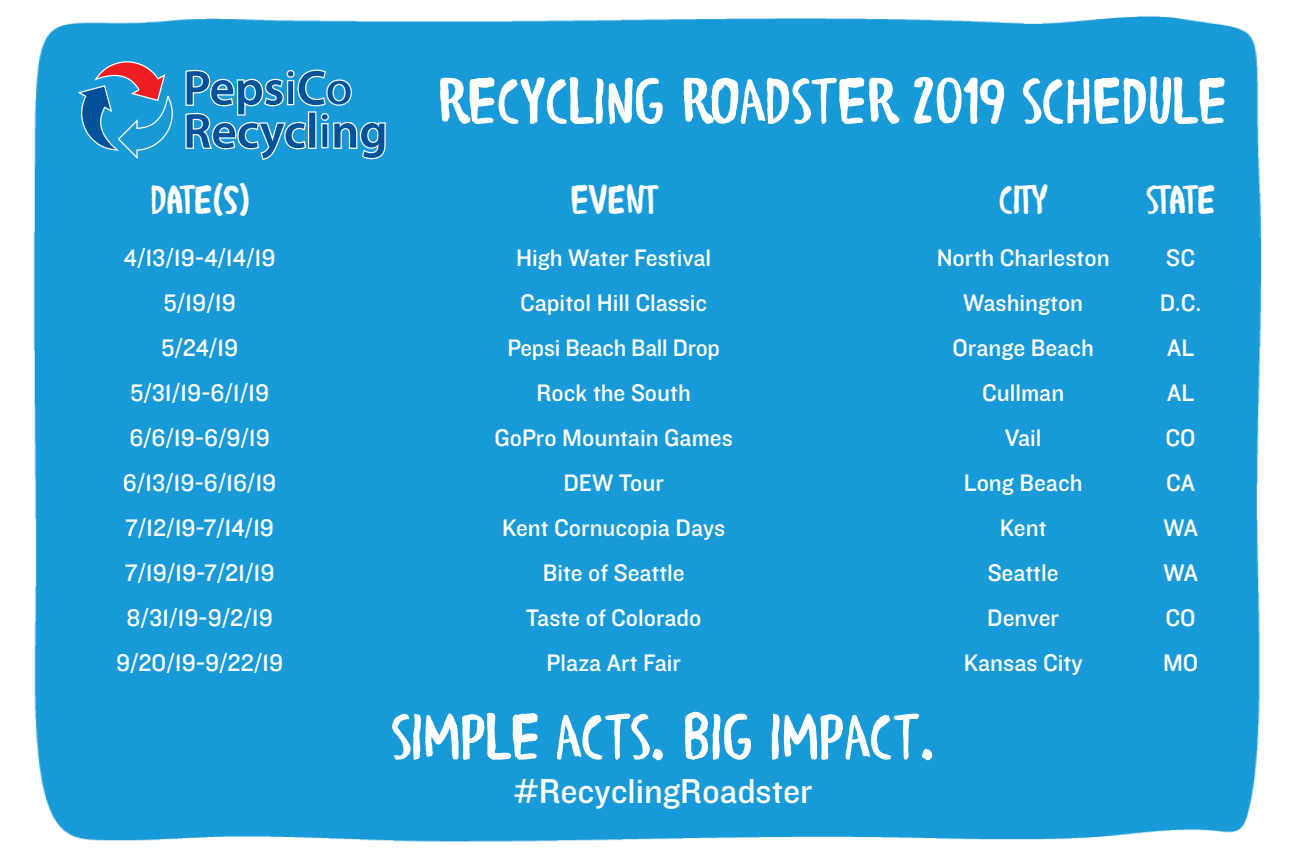
<style>
.page{position:relative;width:1296px;height:864px;background:#fff}
.page>*{position:absolute;margin:0;border:0;box-sizing:border-box;transform-origin:0 0}
.t1{font:64px "ALBOROTO";color:#fff}
.t2{font:40px "ALBOROTO";color:#fff}
.t3{font:36px "Knockout HTF31 Junior Middlewt";color:#fff}
.t4{font:24.8px "Knockout HTF31 Junior Middlewt";color:#fff}
</style>
<div class="page">
<div style="left:33px;top:15px;width:1229px;height:827px;background:#179ad7"></div>
<svg style="left:185px;top:69px;width:201px;height:91px;background:#3094cc"></svg>
<svg style="left:78px;top:61px;width:95px;height:99px;background:#3e8bbf"></svg>
<h1 class="t1" style="left:437px;top:61px;width:791px">RECYCLING ROADSTER 2019 SCHEDULE</h1>
<h2 class="t2" style="left:150px;top:175px;width:101px">DATE(S)</h2>
<h2 class="t2" style="left:570px;top:175px;width:89px">EVENT</h2>
<h2 class="t2" style="left:998px;top:175px;width:51px">CITY</h2>
<h2 class="t2" style="left:1146px;top:175px;width:71px">STATE</h2>
<p class="t4" style="left:124px;top:245px;width:153px">4/13/19-4/14/19</p>
<p class="t4" style="left:516px;top:245px;width:197px">High Water Festival</p>
<p class="t4" style="left:937px;top:245px;width:174px">North Charleston</p>
<p class="t4" style="left:1166px;top:245px;width:30px">SC</p>
<p class="t4" style="left:164px;top:290px;width:74px">5/19/19</p>
<p class="t4" style="left:520px;top:290px;width:189px">Capitol Hill Classic</p>
<p class="t4" style="left:963px;top:290px;width:122px">Washington</p>
<p class="t4" style="left:1160px;top:290px;width:43px">D.C.</p>
<p class="t4" style="left:161px;top:335px;width:79px">5/24/19</p>
<p class="t4" style="left:507px;top:335px;width:214px">Pepsi Beach Ball Drop</p>
<p class="t4" style="left:953px;top:335px;width:143px">Orange Beach</p>
<p class="t4" style="left:1167px;top:335px;width:29px">AL</p>
<p class="t4" style="left:130px;top:380px;width:141px">5/31/19-6/1/19</p>
<p class="t4" style="left:537px;top:380px;width:156px">Rock the South</p>
<p class="t4" style="left:982px;top:380px;width:84px">Cullman</p>
<p class="t4" style="left:1167px;top:380px;width:29px">AL</p>
<p class="t4" style="left:129px;top:425px;width:142px">6/6/19-6/9/19</p>
<p class="t4" style="left:494px;top:425px;width:240px">GoPro Mountain Games</p>
<p class="t4" style="left:1005px;top:425px;width:38px">Vail</p>
<p class="t4" style="left:1166px;top:425px;width:32px">CO</p>
<p class="t4" style="left:123px;top:470px;width:155px">6/13/19-6/16/19</p>
<p class="t4" style="left:563px;top:470px;width:102px">DEW Tour</p>
<p class="t4" style="left:964px;top:470px;width:120px">Long Beach</p>
<p class="t4" style="left:1166px;top:470px;width:30px">CA</p>
<p class="t4" style="left:125px;top:515px;width:150px">7/12/19-7/14/19</p>
<p class="t4" style="left:502px;top:515px;width:225px">Kent Cornucopia Days</p>
<p class="t4" style="left:1000px;top:515px;width:48px">Kent</p>
<p class="t4" style="left:1163px;top:515px;width:36px">WA</p>
<p class="t4" style="left:125px;top:560px;width:151px">7/19/19-7/21/19</p>
<p class="t4" style="left:543px;top:560px;width:144px">Bite of Seattle</p>
<p class="t4" style="left:988px;top:560px;width:72px">Seattle</p>
<p class="t4" style="left:1163px;top:560px;width:36px">WA</p>
<p class="t4" style="left:127px;top:605px;width:148px">8/31/19-9/2/19</p>
<p class="t4" style="left:526px;top:605px;width:177px">Taste of Colorado</p>
<p class="t4" style="left:987px;top:605px;width:73px">Denver</p>
<p class="t4" style="left:1166px;top:605px;width:32px">CO</p>
<p class="t4" style="left:116px;top:650px;width:169px">9/20/19-9/22/19</p>
<p class="t4" style="left:546px;top:650px;width:136px">Plaza Art Fair</p>
<p class="t4" style="left:964px;top:650px;width:120px">Kansas City</p>
<p class="t4" style="left:1163px;top:650px;width:37px">MO</p>
<h1 class="t1" style="left:391px;top:697px;width:546px">SIMPLE ACTS. BIG IMPACT.</h1>
<h3 class="t3" style="left:514px;top:772px;width:300px">#RecyclingRoadster</h3>
</div>
